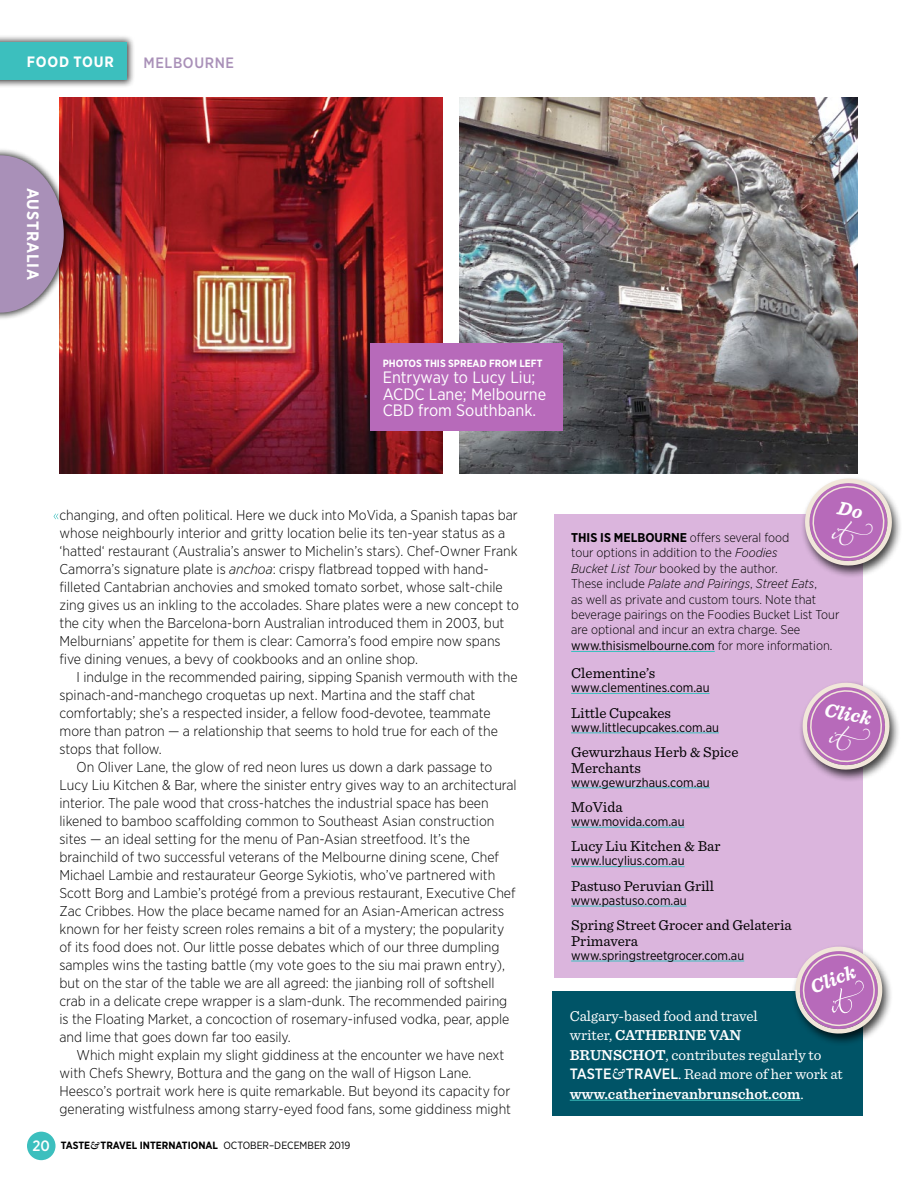
<style>
.page{position:relative;width:918px;height:1188px;background:#fff}
.page>*{position:absolute;margin:0;border:0;box-sizing:border-box;transform-origin:0 0}
.t1{font:italic 700 19.65px "Sentinel";color:#fff}
.t2{font:16.5px/16.5px "Gotham Narrow";color:#fff}
.t3{font:700 16.5px "Gotham Narrow";color:#fff}
.t4{font:15px/15.5px "Sentinel";color:#000}
.t5{font:15px/19.5px "Sentinel";color:#fff}
.t6{font:600 15px/19.5px "Sentinel";color:#fff}
.t7{font:500 15px "Gotham Narrow";color:#a990b8}
.t8{font:700 15px "Gotham Narrow";color:#fff}
.t9{font:300 14.25px "Gotham Narrow";color:#000}
.t10{font:300 12.75px/15.5px "Gotham Narrow";color:#000}
.t11{font:12.75px "Gotham Narrow";color:#000}
.t12{font:700 12.75px "Gotham Narrow";color:#000}
.t13{font:700 10.5px "Gotham Narrow";color:#000}
.t14{font:700 10.5px "Gotham Narrow";color:#fff}
.s1{font-style:italic}
.s2{font-weight:500;font-size:15px;color:#fff}
.s3{font-family:"Adobe Caslon Pro";font-style:italic}
.s4{font-weight:400}
.s5{font-weight:600}
.s6{font-family:"Gotham Narrow";font-weight:500}
</style>
<div class="page">
<div style="left:554px;top:514px;width:309px;height:464px;background:#dbb5dd"></div>
<hr style="left:571px;top:651px;width:144px;height:1px;background:#3cbfbe">
<hr style="left:571px;top:693px;width:139px;height:1px;background:#3cbfbe">
<hr style="left:571px;top:732px;width:148px;height:1px;background:#3cbfbe">
<hr style="left:571px;top:787px;width:139px;height:1px;background:#3cbfbe">
<hr style="left:571px;top:827px;width:114px;height:1px;background:#3cbfbe">
<hr style="left:571px;top:866px;width:114px;height:1px;background:#3cbfbe">
<hr style="left:571px;top:906px;width:116px;height:1px;background:#3cbfbe">
<hr style="left:571px;top:961px;width:173px;height:1px;background:#3cbfbe">
<img style="left:459px;top:98px;width:398px;height:376px">
<img style="left:60px;top:98px;width:382px;height:376px">
<svg style="left:54px;top:514px;width:4px;height:5px"></svg>
<div style="left:800px;top:476px;width:103px;height:103px;background:#000;opacity:.75"></div>
<div style="left:798px;top:680px;width:103px;height:103px;background:#000;opacity:.75"></div>
<div style="left:370px;top:343px;width:193px;height:88px;background:#b76aba"></div>
<div style="left:27px;top:1132px;width:29px;height:28px;background:#3cbfbe;border-radius:50%"></div>
<div style="left:0;top:34px;width:135px;height:54px;background:#000;opacity:.75"></div>
<div style="left:0;top:43px;width:127px;height:37px;background:#3cbfbe"></div>
<div style="left:0;top:147px;width:72px;height:174px;background:#000;opacity:.75"></div>
<svg style="left:0;top:155px;width:64px;height:158px;background:#b098b6"></svg>
<div style="left:553px;top:992px;width:310px;height:124px;background:#005467"></div>
<hr style="left:570px;top:1100px;width:230px;height:1px;background:#3cbfbe">
<div style="left:790px;top:944px;width:103px;height:103px;background:#000;opacity:.75"></div>
<svg style="left:796px;top:469px;width:105px;height:100px"></svg>
<svg style="left:798px;top:680px;width:101px;height:93px"></svg>
<svg style="left:791px;top:944px;width:96px;height:92px"></svg>
<p class="t8" style="left:27px;top:52px;width:11px">FOO</p>
<p class="t8" style="left:59px;top:52px;width:52px">D TOUR</p>
<p class="t7" style="left:144px;top:53px;width:23px">MELBOURNE</p>
<p class="t3" style="left:43px;top:188px;width:93px;rotate:90deg">AUSTRALIA</p>
<p class="t14" style="left:383px;top:356px;width:8px">PHOTOS</p>
<p class="t14" style="left:424px;top:356px;width:7px">THIS</p>
<p class="t14" style="left:448px;top:356px;width:8px">SPREA</p>
<p class="t14" style="left:480px;top:356px;width:18px">D FROM</p>
<p class="t14" style="left:519px;top:356px;width:7px">LEFT</p>
<p class="t2" style="left:383px;top:369px;width:165px">Entryway to Lucy Liu;<br>ACDC Lane; Melbourne<br>CBD from Southbank.</p>
<p class="t9" style="left:60px;top:507px;width:460px">changing, and often political. Here we duck into MoVida, a Spanish tapas bar</p>
<p class="t9" style="left:60px;top:525px;width:447px">whose neighbourly interior and gritty location belie its ten-year status as a</p>
<p class="t9" style="left:60px;top:543px;width:460px">‘hatted‘ restaurant (Australia’s answer to Michelin’s stars). Chef-Owner Frank</p>
<p class="t9" style="left:60px;top:561px;width:431px">Camorra’s signature plate is <span class="s1">anchoa</span>: crispy flatbread topped with hand-</p>
<p class="t9" style="left:60px;top:579px;width:445px">filleted Cantabrian anchovies and smoked tomato sorbet, whose salt-chile</p>
<p class="t9" style="left:60px;top:597px;width:461px">zing gives us an inkling to the accolades. Share plates were a new concept to</p>
<p class="t9" style="left:60px;top:615px;width:446px">the city when the Barcelona-born Australian introduced them in 2003, but</p>
<p class="t9" style="left:60px;top:633px;width:443px">Melburnians’ appetite for them is clear: Camorra’s food empire now spans</p>
<p class="t9" style="left:60px;top:651px;width:360px">five dining venues, a bevy of cookbooks and an online shop.</p>
<p class="t9" style="left:77px;top:669px;width:443px">I indulge in the recommended pairing, sipping Spanish vermouth with the</p>
<p class="t9" style="left:60px;top:687px;width:417px">spinach-and-manchego croquetas up next. Martina and the staff chat</p>
<p class="t9" style="left:60px;top:705px;width:433px">comfortably; she’s a respected insider, a fellow food-devotee, teammate</p>
<p class="t9" style="left:60px;top:723px;width:440px">more than patron — a relationship that seems to hold true for each of the</p>
<p class="t9" style="left:60px;top:741px;width:104px">stops that follow.</p>
<p class="t9" style="left:77px;top:759px;width:417px">On Oliver Lane, the glow of red neon lures us down a dark passage to</p>
<p class="t9" style="left:60px;top:777px;width:459px">Lucy Liu Kitchen &amp; Bar, where the sinister entry gives way to an architectural</p>
<p class="t9" style="left:60px;top:795px;width:431px">interior. The pale wood that cross-hatches the industrial space has been</p>
<p class="t9" style="left:60px;top:813px;width:436px">likened to bamboo scaffolding common to Southeast Asian construction</p>
<p class="t9" style="left:60px;top:831px;width:412px">sites — an ideal setting for the menu of Pan-Asian streetfood. It’s the</p>
<p class="t9" style="left:60px;top:849px;width:441px">brainchild of two successful veterans of the Melbourne dining scene, Chef</p>
<p class="t9" style="left:60px;top:867px;width:437px">Michael Lambie and restaurateur George Sykiotis, who’ve partnered with</p>
<p class="t9" style="left:60px;top:885px;width:458px">Scott Borg and Lambie’s protégé from a previous restaurant, Executive Chef</p>
<p class="t9" style="left:60px;top:903px;width:446px">Zac Cribbes. How the place became named for an Asian-American actress</p>
<p class="t9" style="left:60px;top:921px;width:446px">known for her feisty screen roles remains a bit of a mystery; the popularity</p>
<p class="t9" style="left:60px;top:939px;width:442px">of its food does not. Our little posse debates which of our three dumpling</p>
<p class="t9" style="left:60px;top:957px;width:447px">samples wins the tasting battle (my vote goes to the siu mai prawn entry),</p>
<p class="t9" style="left:60px;top:975px;width:437px">but on the star of the table we are all agreed: the jianbing roll of softshell</p>
<p class="t9" style="left:60px;top:993px;width:449px">crab in a delicate crepe wrapper is a slam-dunk. The recommended pairing</p>
<p class="t9" style="left:60px;top:1011px;width:451px">is the Floating Market, a concoction of rosemary-infused vodka, pear, apple</p>
<p class="t9" style="left:60px;top:1029px;width:233px">and lime that goes down far too easily.</p>
<p class="t9" style="left:77px;top:1047px;width:429px">Which might explain my slight giddiness at the encounter we have next</p>
<p class="t9" style="left:60px;top:1065px;width:413px">with Chefs Shewry, Bottura and the gang on the wall of Higson Lane.</p>
<p class="t9" style="left:60px;top:1083px;width:452px">Heesco’s portrait work here is quite remarkable. But beyond its capacity for</p>
<p class="t9" style="left:60px;top:1101px;width:453px">generating wistfulness among starry-eyed food fans, some giddiness might</p>
<p class="t13" style="left:33px;top:1139px;width:319px"><span class="s2">20</span> TASTE<span class="s3">&amp;</span> TRAVEL INTERNATIONAL <span class="s4">october–december 2019</span></p>
<p class="t10" style="left:571px;top:529px;width:270px;text-indent:119px">offers several food<br>tour options in addition to the <span class="s1">Foodies<br>Bucket List Tour</span> booked by the author.<br>These include <span class="s1">Palate and Pairings</span>, <span class="s1">Street Eats</span>,<br>as well as private and custom tours. Note that beverage pairings on the Foodies Bucket List Tour are optional and incur an extra charge. See <span class="s4">www.thisismelbourne.com</span> for more information.</p>
<p class="t4" style="left:571px;top:665px;width:86px">Clementine’s</p>
<p class="t11" style="left:571px;top:680px;width:140px">www.clementines.com.au</p>
<p class="t4" style="left:571px;top:704px;width:101px">Little Cupcakes</p>
<p class="t11" style="left:571px;top:719px;width:149px">www.littlecupcakes.com.au</p>
<p class="t4" style="left:571px;top:743px;width:169px">Gewurzhaus Herb &amp; Spice<br>Merchants</p>
<p class="t11" style="left:571px;top:774px;width:140px">www.gewurzhaus.com.au</p>
<p class="t4" style="left:571px;top:798px;width:53px">MoVida</p>
<p class="t11" style="left:571px;top:814px;width:115px">www.movida.com.au</p>
<p class="t4" style="left:571px;top:838px;width:151px">Lucy Liu Kitchen &amp; Bar</p>
<p class="t11" style="left:571px;top:853px;width:115px">www.lucylius.com.au</p>
<p class="t4" style="left:571px;top:877px;width:144px">Pastuso Peruvian Grill</p>
<p class="t11" style="left:571px;top:892px;width:117px">www.pastuso.com.au</p>
<p class="t4" style="left:571px;top:917px;width:222px">Spring Street Grocer and Gelateria<br>Primavera</p>
<p class="t11" style="left:571px;top:947px;width:175px">www.springstreetgrocer.com.au</p>
<p class="t12" style="left:571px;top:529px;width:14px">THIS</p>
<p class="t12" style="left:600px;top:529px;width:72px">IS MELBOURNE</p>
<p class="t1" style="left:827px;top:695px;width:49px;rotate:10deg">Click</p>
<p class="t1" style="left:805px;top:974px;width:49px;rotate:-22deg">Click</p>
<p class="t5" style="left:570px;top:1005px;width:253px">Calgary-based food and travel<br>writer, <span class="s5">CATHERINE VAN<br>BRUNSCHOT</span>, contributes regularly to<br><span class="s6">TASTE</span></p>
<p class="t6" style="left:570px;top:1064px;width:275px;text-indent:42px"><span class="s3">&amp;</span><span class="s6">TRAVEL</span><span class="s4">. Read more of her work at </span>www.catherinevanbrunschot.com<span class="s4">.</span></p>
</div>
